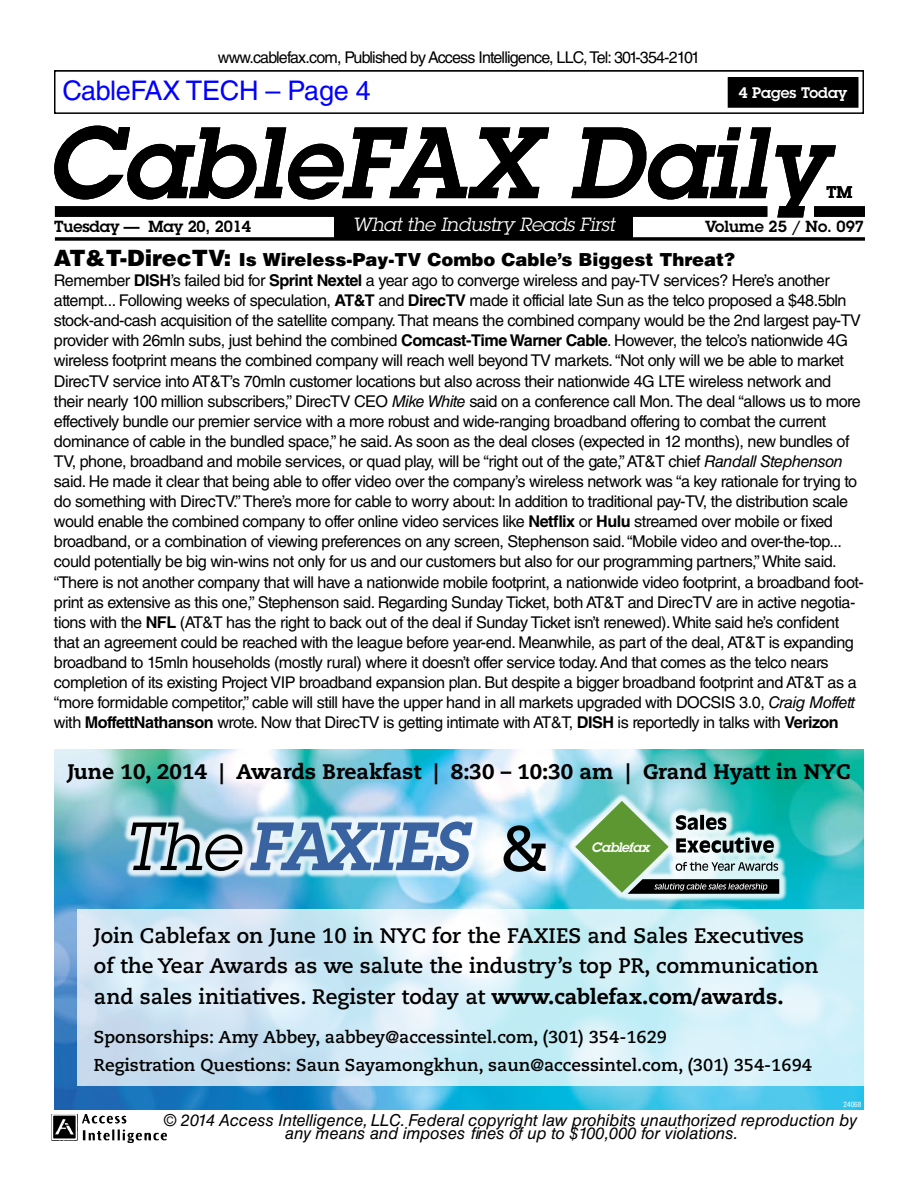
<style>
.page{position:relative;width:918px;height:1188px;background:#fff}
.page>*{position:absolute;margin:0;border:0;box-sizing:border-box;transform-origin:0 0}
.t1{font:italic 600 99px "Lubalin Graph Std";color:#000}
.t2{font:700 64.05px "Caecilia LT Std";color:#000}
.t3{font:27px "Helvetica LT Std";letter-spacing:-.01em;color:#00f}
.t4{font:700 21px/30.5px "Caecilia LT Std";color:#000}
.t5{font:800 21px "Caecilia LT Std";color:#000}
.t6{font:italic 18.75px "Lubalin Graph Std";letter-spacing:-.01em;color:#fff}
.t7{font:900 18px "Helvetica LT Std";color:#000}
.t8{font:700 17.25px/27.6px "Caecilia LT Std";color:#000}
.t9{font:italic 16.5px/13.5px "Helvetica LT Std";color:#000;text-align:center}
.t10{font:600 16.5px "Lubalin Graph Std";color:#000}
.t11{font:16.2px/20.1px "Helvetica LT Std";letter-spacing:-.03em;color:#000}
.t12{font:16.2px "Helvetica LT Std";letter-spacing:-.05em;color:#000}
.t13{font:600 15.75px "Lubalin Graph Std";letter-spacing:-.01em;color:#000}
.t14{font:600 15px "Lubalin Graph Std";color:#fff}
.t15{font:italic 600 13.35px "Lubalin Graph Std";letter-spacing:-.03em;color:#fff}
.t16{font:condensed 7.5px "Helvetica Neue LT Std";color:#fff}
.s1{font-size:22.5px}
.s2{font-weight:700}
.s3{font-style:italic}
.s4{font-weight:800}
</style>
<div class="page">
<img style="left:54px;top:750px;width:810px;height:359px">
<svg style="left:77px;top:909px;width:787px;height:176px;background:#d2ecf6"></svg>
<div style="left:123px;top:813px;width:358px;height:67px;background:#fff;opacity:.85"></div>
<svg style="left:250px;top:821px;width:222px;height:50px;background:#88a7ca"></svg>
<svg style="left:131px;top:822px;width:113px;height:49px;background:#899fa9"></svg>
<div style="left:567px;top:793px;width:221px;height:109px;background:#fff;opacity:.84"></div>
<svg style="left:575px;top:801px;width:204px;height:93px;background:#78a894"></svg>
<img style="left:52px;top:1114px;width:115px;height:29px">
<div style="left:55px;top:206px;width:712px;height:11px;background:#000"></div>
<div style="left:814px;top:206px;width:51px;height:11px;background:#000"></div>
<div style="left:334px;top:212px;width:299px;height:26px;background:#000"></div>
<hr style="left:55px;top:237px;width:810px;height:3px;background:#000">
<div style="left:54px;top:70px;width:810px;height:44px;border:2px solid #000"></div>
<div style="left:728px;top:78px;width:130px;height:29px;background:#000"></div>
<div style="left:728px;top:77px;width:131px;height:31px;border:2px solid #000"></div>
<p class="t12" style="left:218px;top:48px;width:484px">www.cablefax.com, Published by Access Intelligence, LLC, Tel: 301-354-2101</p>
<h3 class="t3" style="left:63px;top:75px;width:310px">CableFAX TECH – Page 4</h3>
<p class="t14" style="left:739px;top:83px;width:110px">4 Pages Today</p>
<h1 class="t1" style="left:46px;top:97px;width:782px">CableFAX Daily</h1>
<p class="t10" style="left:827px;top:181px;width:27px">TM</p>
<p class="t6" style="left:352px;top:213px;width:264px">What the Industry Reads First</p>
<p class="t13" style="left:705px;top:216px;width:160px">Volume 25 / No. 097</p>
<p class="t13" style="left:54px;top:216px;width:198px">Tuesday — May 20, 2014</p>
<p class="t7" style="left:54px;top:248px;width:683px"><span class="s1">AT&amp;T-DirecTV:</span> Is Wireless-Pay-TV Combo Cable’s Biggest Threat?</p>
<p class="t11" style="left:54px;top:270px;width:812px">Remember <span class="s2">DISH</span>’s failed bid for <span class="s2">Sprint Nextel</span> a year ago to converge wireless and pay-TV services? Here’s another attempt... Following weeks of speculation, <span class="s2">AT&amp;T</span> and <span class="s2">DirecTV</span> made it official late Sun as the telco proposed a $48.5bln stock-and-cash acquisition of the satellite company. That means the combined company would be the 2nd largest pay-TV provider with 26mln subs, just behind the combined <span class="s2">Comcast-Time Warner Cable</span>. However, the telco’s nationwide 4G wireless footprint means the combined company will reach well beyond TV markets. “Not only will we be able to market DirecTV service into AT&amp;T’s 70mln customer locations but also across their nationwide 4G LTE wireless network and their nearly 100 million subscribers,” DirecTV CEO <span class="s3">Mike White</span> said on a conference call Mon. The deal “allows us to more effectively bundle our premier service with a more robust and wide-ranging broadband offering to combat the current dominance of cable in the bundled space,” he said. As soon as the deal closes (expected in 12 months), new bundles of TV, phone, broadband and mobile services, or quad play, will be “right out of the gate,” AT&amp;T chief <span class="s3">Randall Stephenson </span>said. He made it clear that being able to offer video over the company’s wireless network was “a key rationale for trying to do something with DirecTV.” There’s more for cable to worry about: In addition to traditional pay-TV, the distribution scale would enable the combined company to offer online video services like <span class="s2">Netflix</span> or <span class="s2">Hulu</span> streamed over mobile or fixed broadband, or a combination of viewing preferences on any screen, Stephenson said. “Mobile video and over-the-top... could potentially be big win-wins not only for us and our customers but also for our programming partners,” White said. “There is not another company that will have a nationwide mobile footprint, a nationwide video footprint, a broadband foot&shy;print as extensive as this one,” Stephenson said. Regarding Sunday Ticket, both AT&amp;T and DirecTV are in active negotia&shy;tions with the <span class="s2">NFL</span> (AT&amp;T has the right to back out of the deal if Sunday Ticket isn’t renewed). White said he’s confident that an agreement could be reached with the league before year-end. Meanwhile, as part of the deal, AT&amp;T is expanding broadband to 15mln households (mostly rural) where it doesn’t offer service today. And that comes as the telco nears completion of its existing Project VIP broadband expansion plan. But despite a bigger broadband footprint and AT&amp;T as a “more formidable competitor,” cable will still have the upper hand in all markets upgraded with DOCSIS 3.0, <span class="s3">Craig Moffett </span>with <span class="s2">MoffettNathanson</span> wrote. Now that DirecTV is getting intimate with AT&amp;T, <span class="s2">DISH</span> is reportedly in talks with <span class="s2">Verizon</span></p>
<p class="t5" style="left:68px;top:759px;width:785px">June 10, 2014 | Awards Breakfast | 8:30 – 10:30 am | Grand Hyatt in NYC</p>
<h2 class="t2" style="left:500px;top:811px;width:50px">&amp;</h2>
<p class="t15" style="left:592px;top:838px;width:60px">Cablefax</p>
<p class="t4" style="left:94px;top:921px;width:726px">Join Cablefax on June 10 in NYC for the FAXIES and Sales Executives of the Year Awards as we salute the industry’s top PR, communication and sales initiatives. Register today at <span class="s4">www.cablefax.com/awards.</span></p>
<p class="t8" style="left:94px;top:1024px;width:720px">Sponsorships: Amy Abbey, aabbey@accessintel.com, (301) 354-1629<br>Registration Questions: Saun Sayamongkhun, saun@accessintel.com, (301) 354-1694</p>
<p class="t16" style="left:843px;top:1100px;width:19px">24068</p>
<p class="t9" style="left:164px;top:1113px;width:695px">© 2014 Access Intelligence, LLC. Federal copyright law prohibits unauthorized reproduction by any means and imposes fines of up to $100,000 for violations.</p>
</div>
